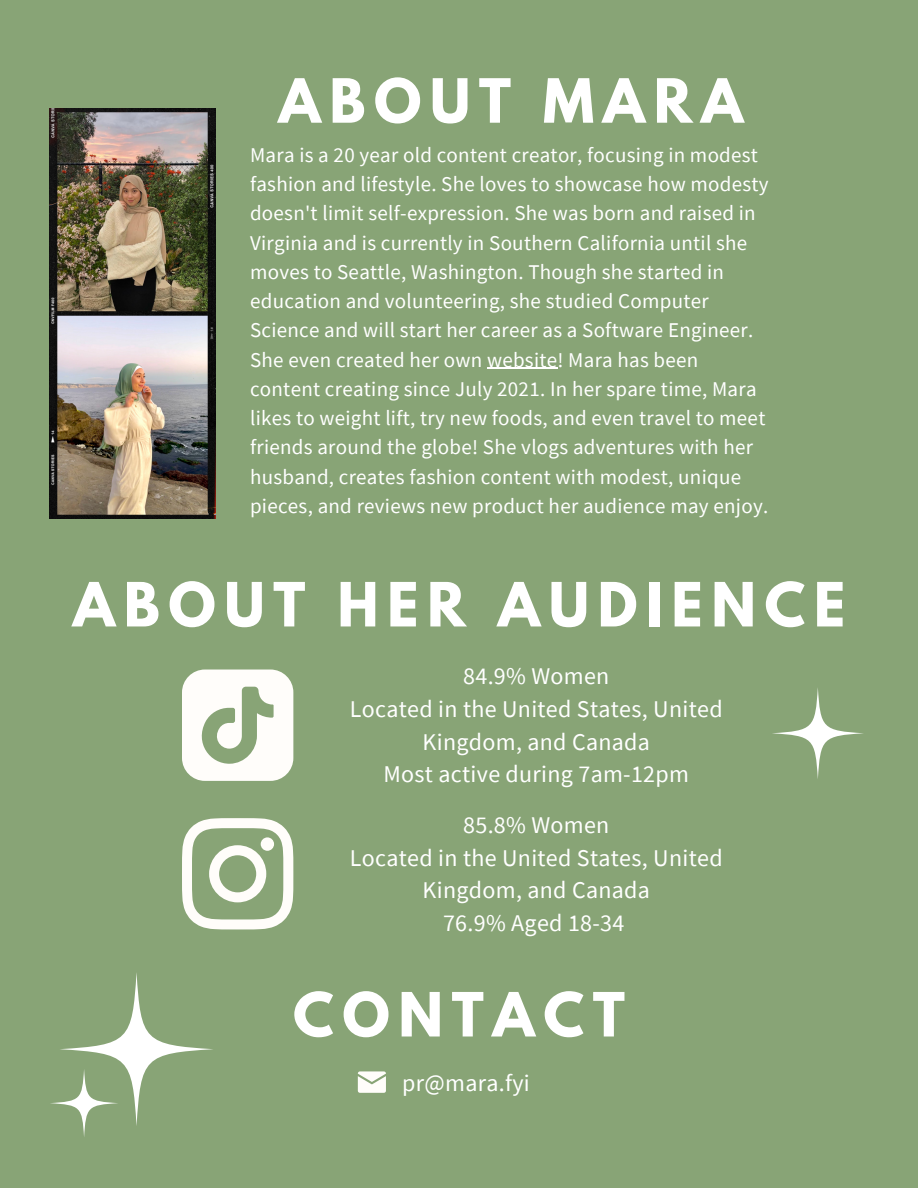
<style>
.page{position:relative;width:918px;height:1188px;background:#88a476}
.page>*{position:absolute;margin:0;border:0;box-sizing:border-box;transform-origin:0 0}
.t1{font:700 54px "League Spartan";letter-spacing:.16em;color:#fff}
.t2{font:24px/32.7px "Source Sans Pro";letter-spacing:.015em;color:#fff;text-align:center}
.t3{font:21px/29.2px "Source Sans Pro";letter-spacing:.015em;color:#fff}
</style>
<div class="page">
<svg style="left:59px;top:972px;width:155px;height:154px"></svg>
<svg style="left:50px;top:1069px;width:68px;height:68px"></svg>
<svg style="left:772px;top:687px;width:92px;height:92px"></svg>
<svg style="left:182px;top:670px;width:111px;height:111px"></svg>
<svg style="left:182px;top:818px;width:111px;height:111px"></svg>
<div style="left:261px;top:837px;width:13px;height:14px;background:#fffdfa;border-radius:50%"></div>
<svg style="left:358px;top:1071px;width:28px;height:22px"></svg>
<img style="left:50px;top:109px;width:165px;height:410px">
<hr style="left:487px;top:368px;width:71px;height:1px;background:#fff">
<p class="t1" style="left:278px;top:74px;width:466px">ABOUT MARA</p>
<p class="t3" style="left:250px;top:140px;width:520px">Mara is a 20 year old content creator, focusing in modest fashion and lifestyle. She loves to showcase how modesty doesn't limit self-expression. She was born and raised in Virginia and is currently in Southern California until she moves to Seattle, Washington. Though she started in education and volunteering, she studied Computer Science and will start her career as a Software Engineer.<br>She even created her own website! Mara has been content creating since July 2021. In her spare time, Mara likes to weight lift, try new foods, and even travel to meet friends around the globe! She vlogs adventures with her husband, creates fashion content with modest, unique pieces, and reviews new product her audience may enjoy.</p>
<p class="t1" style="left:73px;top:578px;width:774px">ABOUT HER AUDIENCE</p>
<p class="t2" style="left:463px;top:660px;width:148px">84.9% Women</p>
<p class="t2" style="left:350px;top:692px;width:374px">Located in the United States, United<br>Kingdom, and Canada</p>
<p class="t2" style="left:384px;top:757px;width:307px">Most active during 7am-12pm</p>
<p class="t2" style="left:463px;top:808px;width:148px">85.8% Women</p>
<p class="t2" style="left:350px;top:841px;width:374px">Located in the United States, United<br>Kingdom, and Canada</p>
<p class="t2" style="left:443px;top:906px;width:183px">76.9% Aged 18-34</p>
<p class="t1" style="left:293px;top:988px;width:333px">CONTACT</p>
<p class="t2" style="left:402px;top:1066px;width:129px">pr@mara.fyi</p>
</div>
